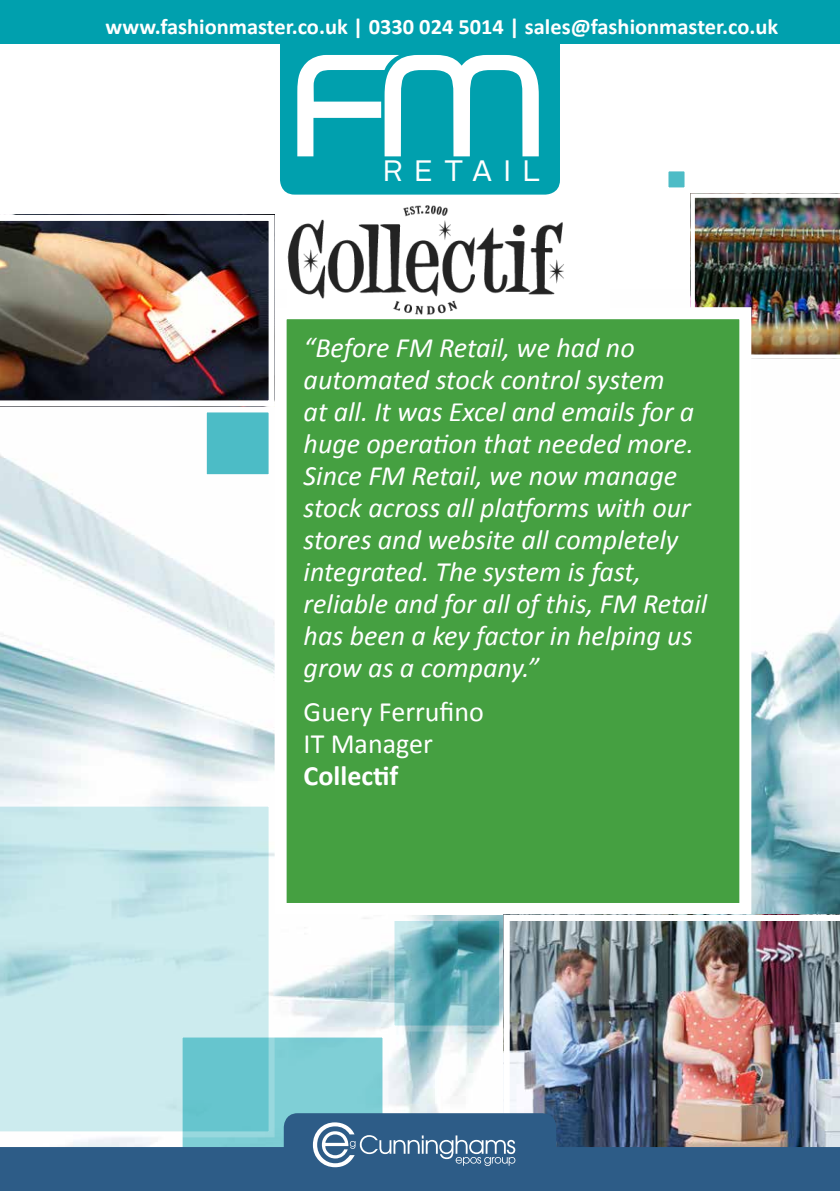
<style>
.page{position:relative;width:840px;height:1191px;background:#fff}
.page>*{position:absolute;margin:0;border:0;box-sizing:border-box;transform-origin:0 0}
.t1{font:29.4px "Alright Sans";letter-spacing:.375em;color:#fff}
.t2{font:italic 28px/32px "Calibri";color:#fff}
.t3{font:28px/32px "Calibri";color:#fff}
.t4{font:700 28px "Calibri";color:#fff}
.t5{font:700 22px "Calibri";color:#fff}
</style>
<div class="page">
<img style="left:0;top:289px;width:839px;height:742px">
<img style="left:690px;top:193px;width:149px;height:166px">
<div style="left:280px;top:313px;width:465px;height:596px;background:#45a041"></div>
<div style="left:274px;top:307px;width:477px;height:608px;border:12px solid #fff"></div>
<svg style="left:388px;top:915px;width:115px;height:116px;background:#72b0ba"></svg>
<div style="left:201px;top:406px;width:73px;height:74px;background:#4cbcc6;border:6px solid #fff"></div>
<div style="left:662px;top:165px;width:28px;height:28px;background:#4dbcc6;border:6px solid #fff"></div>
<svg style="left:0;top:800px;width:274px;height:231px;background:#c9e8ec"></svg>
<img style="left:287px;top:205px;width:322px;height:112px">
<img style="left:503px;top:915px;width:336px;height:116px">
<img style="left:0;top:220px;width:274px;height:186px">
<img style="left:0;top:1031px;width:839px;height:160px">
<div style="left:0;top:0;width:839px;height:44px;background:#00a0ae"></div>
<div style="left:280px;top:44px;width:279px;height:151px;background:#00a0ae"></div>
<svg style="left:297px;top:55px;width:241px;height:101px"></svg>
<p class="t5" style="left:106px;top:12px;width:673px">www.fashionmaster.co.uk | 0330 024 5014 | sales@fashionmaster.co.uk</p>
<p class="t1" style="left:382px;top:151px;width:159px">RETAIL</p>
<p class="t2" style="left:303px;top:331px;width:405px">“Before FM Retail, we had no automated stock control system<br>at all. It was Excel and emails for a huge operation that needed more.<br>Since FM Retail, we now manage stock across all platforms with our stores and website all completely integrated. The system is fast, reliable and for all of this, FM Retail has been a key factor in helping us grow as a company.”</p>
<p class="t3" style="left:303px;top:695px;width:182px">Guery Ferrufino<br>IT Manager</p>
<p class="t4" style="left:303px;top:757px;width:96px">Collectif</p>
</div>
